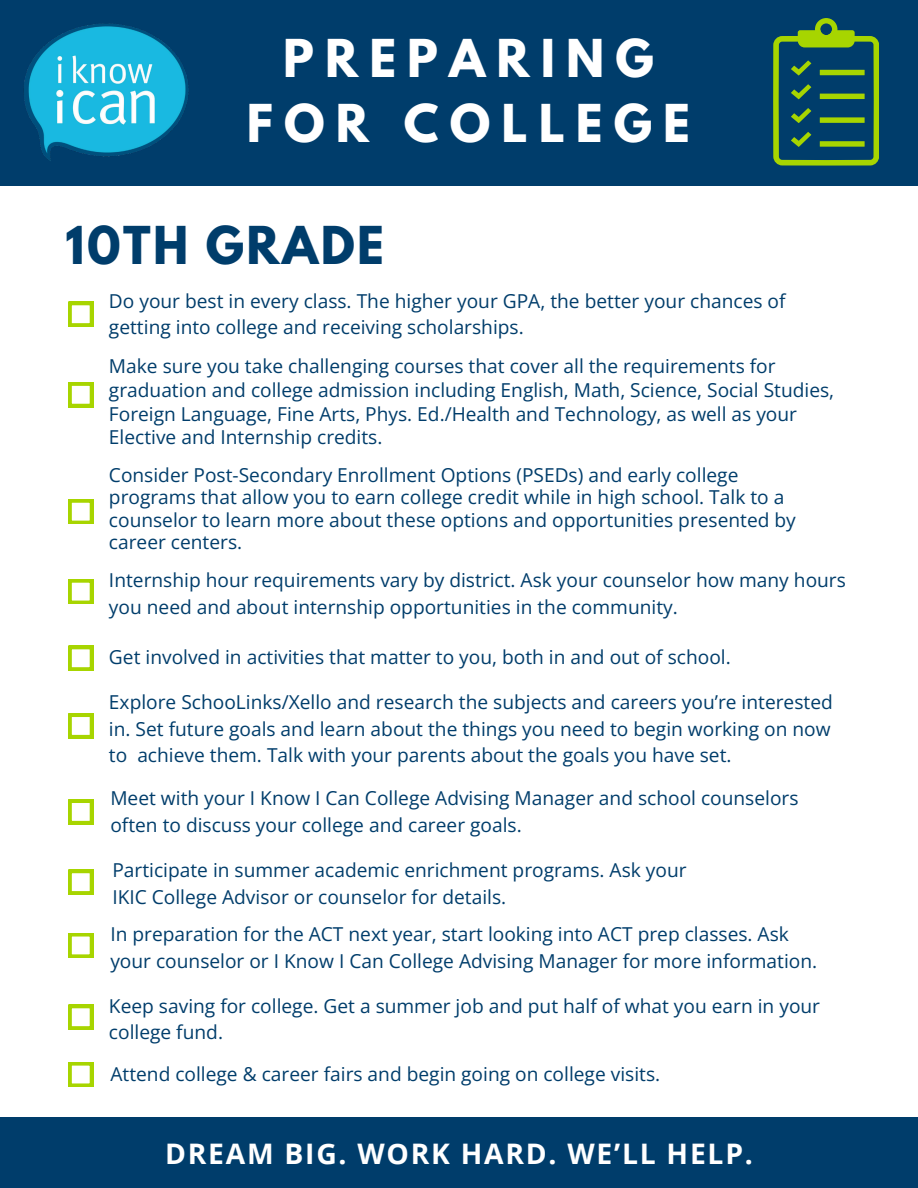
<style>
.page{position:relative;width:918px;height:1188px;background:#fff}
.page>*{position:absolute;margin:0;border:0;box-sizing:border-box;transform-origin:0 0}
.t1{font:700 46.2px/64.2px "League Spartan";letter-spacing:.24em;color:#fff;text-align:center}
.t2{font:700 46.2px "League Spartan";letter-spacing:.05em;color:#003d6b}
.t3{font:700 28.35px "Open Sans";letter-spacing:.06em;color:#fff}
.t4{font:19.2px/26.5px "Open Sans";color:#003d6b}
</style>
<div class="page">
<div style="left:0;top:0;width:918px;height:185px;background:#003d6b"></div>
<img style="left:24px;top:23px;width:165px;height:138px">
<div style="left:0;top:1117px;width:918px;height:71px;background:#003d6b"></div>
<svg style="left:773px;top:18px;width:106px;height:148px"></svg>
<svg style="left:68px;top:383px;width:25px;height:24px"></svg>
<svg style="left:68px;top:302px;width:25px;height:25px"></svg>
<svg style="left:68px;top:499px;width:25px;height:25px"></svg>
<svg style="left:68px;top:579px;width:25px;height:25px"></svg>
<svg style="left:68px;top:646px;width:25px;height:25px"></svg>
<svg style="left:68px;top:714px;width:25px;height:24px"></svg>
<svg style="left:68px;top:800px;width:25px;height:24px"></svg>
<svg style="left:68px;top:870px;width:25px;height:24px"></svg>
<svg style="left:68px;top:933px;width:25px;height:25px"></svg>
<svg style="left:68px;top:1005px;width:25px;height:25px"></svg>
<svg style="left:68px;top:1062px;width:25px;height:25px"></svg>
<h1 class="t1" style="left:247px;top:33px;width:445px">PREPARING<br>FOR COLLEGE</h1>
<h1 class="t2" style="left:66px;top:223px;width:320px">10TH GRADE</h1>
<p class="t4" style="left:109px;top:287px;width:678px">Do your best in every class. The higher your GPA, the better your chances of getting into college and receiving scholarships.</p>
<p class="t4" style="left:109px;top:354px;width:727px;line-height:23.7px">Make sure you take challenging courses that cover all the requirements for graduation and college admission including English, Math, Science, Social Studies, Foreign Language, Fine Arts, Phys. Ed./Health and Technology, as well as your Elective and Internship credits.</p>
<p class="t4" style="left:109px;top:463px;width:688px;line-height:22.5px">Consider Post-Secondary Enrollment Options (PSEDs) and early college programs that allow you to earn college credit while in high school. Talk to a counselor to learn more about these options and opportunities presented by career centers.</p>
<p class="t4" style="left:109px;top:567px;width:738px">Internship hour requirements vary by district. Ask your counselor how many hours you need and about internship opportunities in the community.</p>
<p class="t4" style="left:109px;top:643px;width:623px">Get involved in activities that matter to you, both in and out of school.</p>
<p class="t4" style="left:109px;top:688px;width:725px;text-align:justify">Explore SchooLinks/Xello and research the subjects and careers you’re interested in. Set future goals and learn about the things you need to begin working on now to achieve them. Talk with your parents about the goals you have set.</p>
<p class="t4" style="left:110px;top:785px;width:690px">Meet with your I Know I Can College Advising Manager and school counselors often to discuss your college and career goals.</p>
<p class="t4" style="left:112px;top:856px;width:576px">Participate in summer academic enrichment programs. Ask your<br>IKIC College Advisor or counselor for details.</p>
<p class="t4" style="left:110px;top:920px;width:708px">In preparation for the ACT next year, start looking into ACT prep classes. Ask your counselor or I Know I Can College Advising Manager for more information.</p>
<p class="t4" style="left:109px;top:992px;width:713px">Keep saving for college. Get a summer job and put half of what you earn in your college fund.</p>
<p class="t4" style="left:110px;top:1060px;width:551px">Attend college &amp; career fairs and begin going on college visits.</p>
<p class="t3" style="left:165px;top:1134px;width:589px">DREAM BIG. WORK HARD. WE’LL HELP.</p>
</div>
